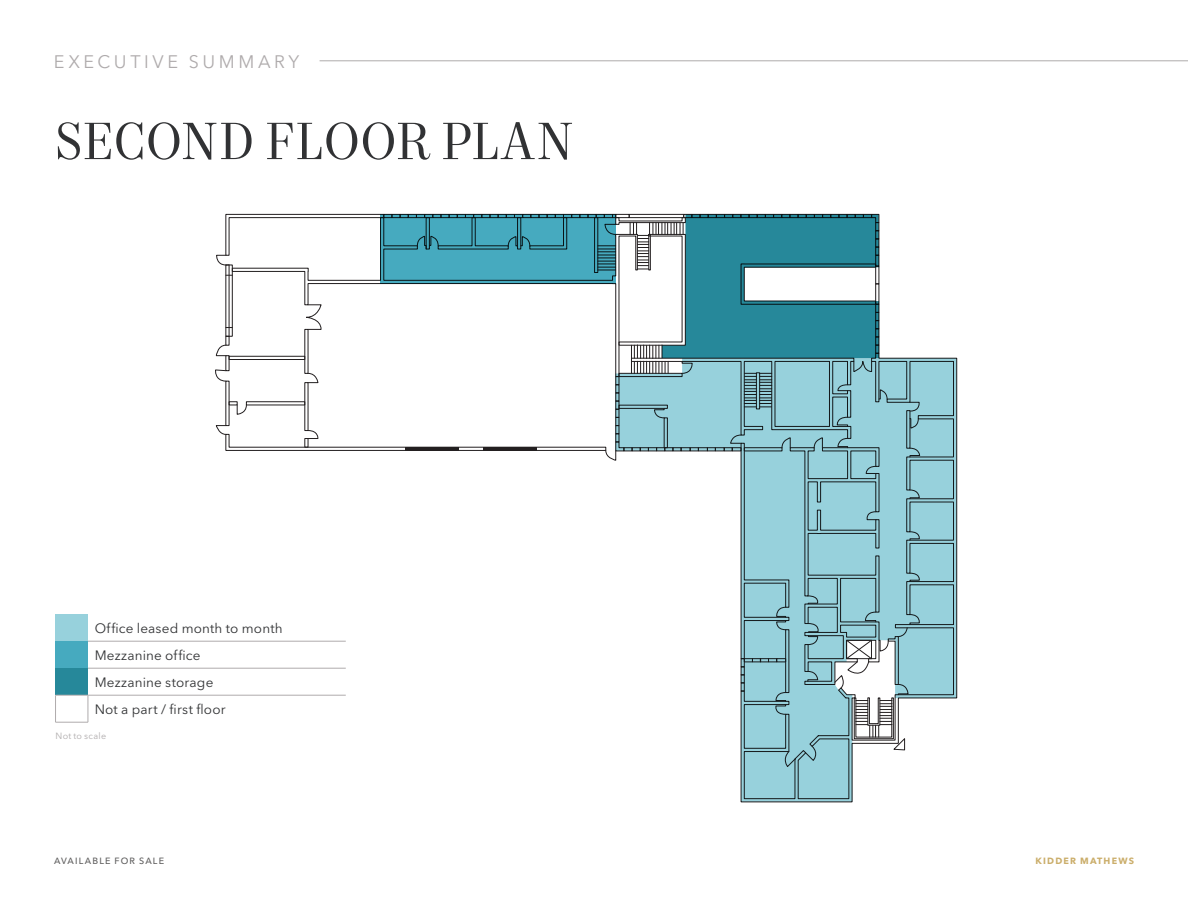
<style>
.page{position:relative;width:1188px;height:918px;background:#fff}
.page>*{position:absolute;margin:0;border:0;box-sizing:border-box;transform-origin:0 0}
.Headline_-_Level_1_-_Charcoal_2023{font:52.5px "Mort Modern 08";letter-spacing:-.01em;color:#313234}
.Section_Identifier_-_Sterling_2023{font:18px "Avenir Next LT Pro";letter-spacing:.2em;color:#afabac}
.t1{font:13.5px/27px "Avenir Next LT Pro";letter-spacing:.01em;color:#313234}
.t2{font:500 9px "Avenir Next LT Pro";letter-spacing:.13em;color:#5e5d5d}
.t3{font:700 9px "Avenir Next LT Pro";letter-spacing:.13em;color:#cbae6b}
.t4{font:9px "Avenir Next LT Pro";letter-spacing:.025em;color:#afabac}
</style>
<div class="page">
<svg style="left:740px;top:358px;width:217px;height:444px;fill:#97d1dc"></svg>
<div style="left:56px;top:614px;width:32px;height:27px;background:#97d1dc"></div>
<div style="left:56px;top:641px;width:32px;height:27px;background:#46aabf"></div>
<div style="left:56px;top:668px;width:32px;height:27px;background:#26889a"></div>
<hr style="left:88px;top:695px;width:258px;height:1px;background:#afabac">
<hr style="left:88px;top:641px;width:258px;height:1px;background:#afabac">
<hr style="left:88px;top:668px;width:258px;height:1px;background:#afabac">
<hr style="left:55px;top:695px;width:33px;height:1px;background:#afabac">
<svg style="left:55px;top:695px;width:1px;height:27px"></svg>
<svg style="left:88px;top:695px;width:1px;height:27px"></svg>
<hr style="left:55px;top:722px;width:33px;height:1px;background:#afabac">
<svg style="left:214px;top:214px;width:706px;height:554px"></svg>
<hr style="left:320px;top:60px;width:868px;height:1px;background:#afabac">
<p class="Section_Identifier_-_Sterling_2023" style="left:54px;top:51px;width:247px">EXECUTIVE SUMMARY</p>
<p class="Headline_-_Level_1_-_Charcoal_2023" style="left:54px;top:110px;width:521px">SECOND FLOOR PLAN</p>
<p class="t1" style="left:95px;top:615px;width:190px">Office leased month to month<br>Mezzanine office<br>Mezzanine storage<br>Not a part / first floor</p>
<p class="t4" style="left:56px;top:731px;width:52px">Not to scale</p>
<p class="t2" style="left:54px;top:855px;width:112px">AVAILABLE FOR SALE</p>
<p class="t3" style="left:1036px;top:855px;width:100px">KIDDER MATHEWS</p>
</div>
